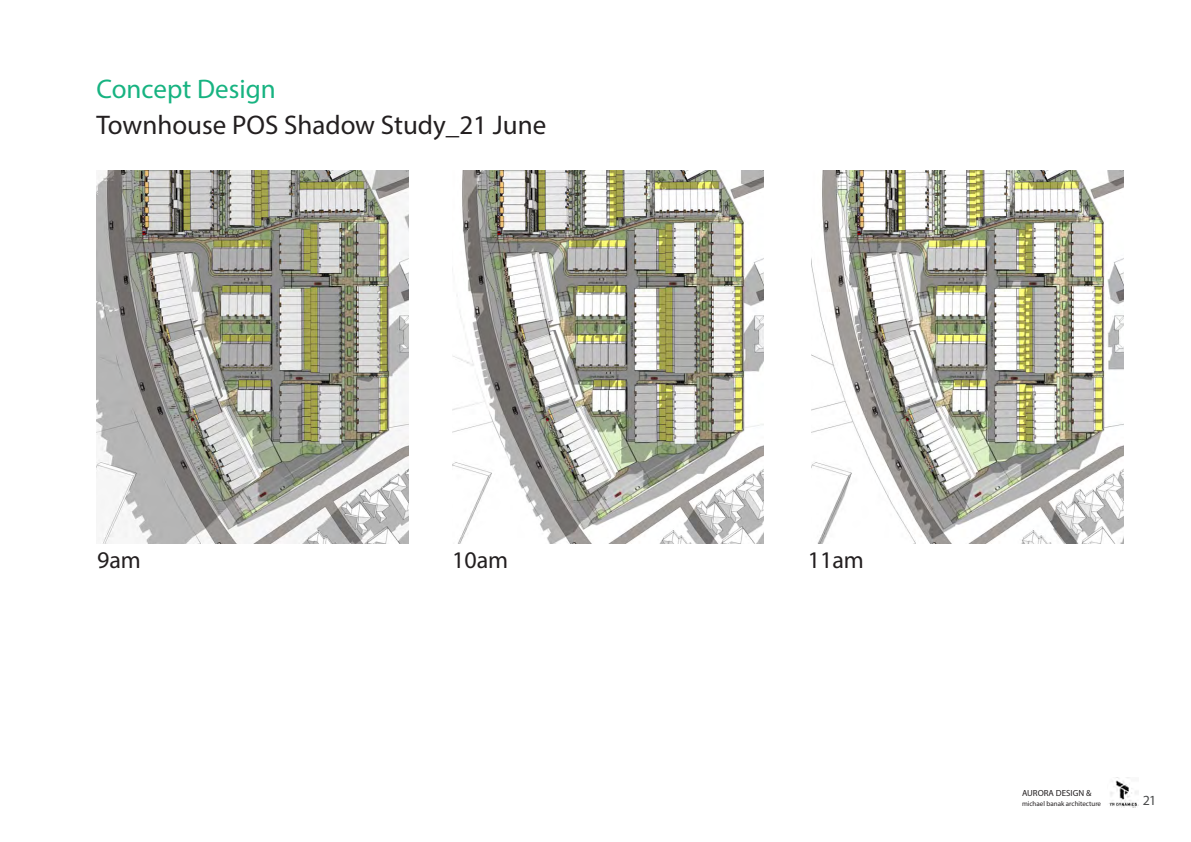
<style>
.page{position:relative;width:1191px;height:842px;background:#fff}
.page>*{position:absolute;margin:0;border:0;box-sizing:border-box;transform-origin:0 0}
.Page_Heading{font:27px/36px "Myriad Pro";color:#231f20}
.Page_Heading-2{font:24px "Myriad Pro";color:#231f20}
.t1{font:14px "Myriad Pro";color:#4b4c4d}
.t2{font:8.9px "Myriad Pro";color:#231f20}
.t3{font:7px "Myriad Pro";color:#231f20}
.s1{color:#17b381}
</style>
<div class="page">
<img style="left:1109px;top:777px;width:29px;height:31px">
<img style="left:96px;top:170px;width:312px;height:374px">
<img style="left:452px;top:170px;width:311px;height:374px">
<img style="left:811px;top:170px;width:312px;height:374px">
<p class="Page_Heading" style="left:96px;top:71px;width:451px"><span class="s1">Concept Design<br></span>Townhouse POS Shadow Study_21 June</p>
<p class="Page_Heading-2" style="left:97px;top:545px;width:45px">9am</p>
<p class="Page_Heading-2" style="left:452px;top:545px;width:58px">10am</p>
<p class="Page_Heading-2" style="left:807px;top:545px;width:58px">11am</p>
<p class="t2" style="left:1022px;top:787px;width:71px">AURORA DESIGN &amp;</p>
<p class="t3" style="left:1022px;top:799px;width:81px">michael banak architecture</p>
<p class="t1" style="left:1142px;top:792px;width:15px">21</p>
</div>
